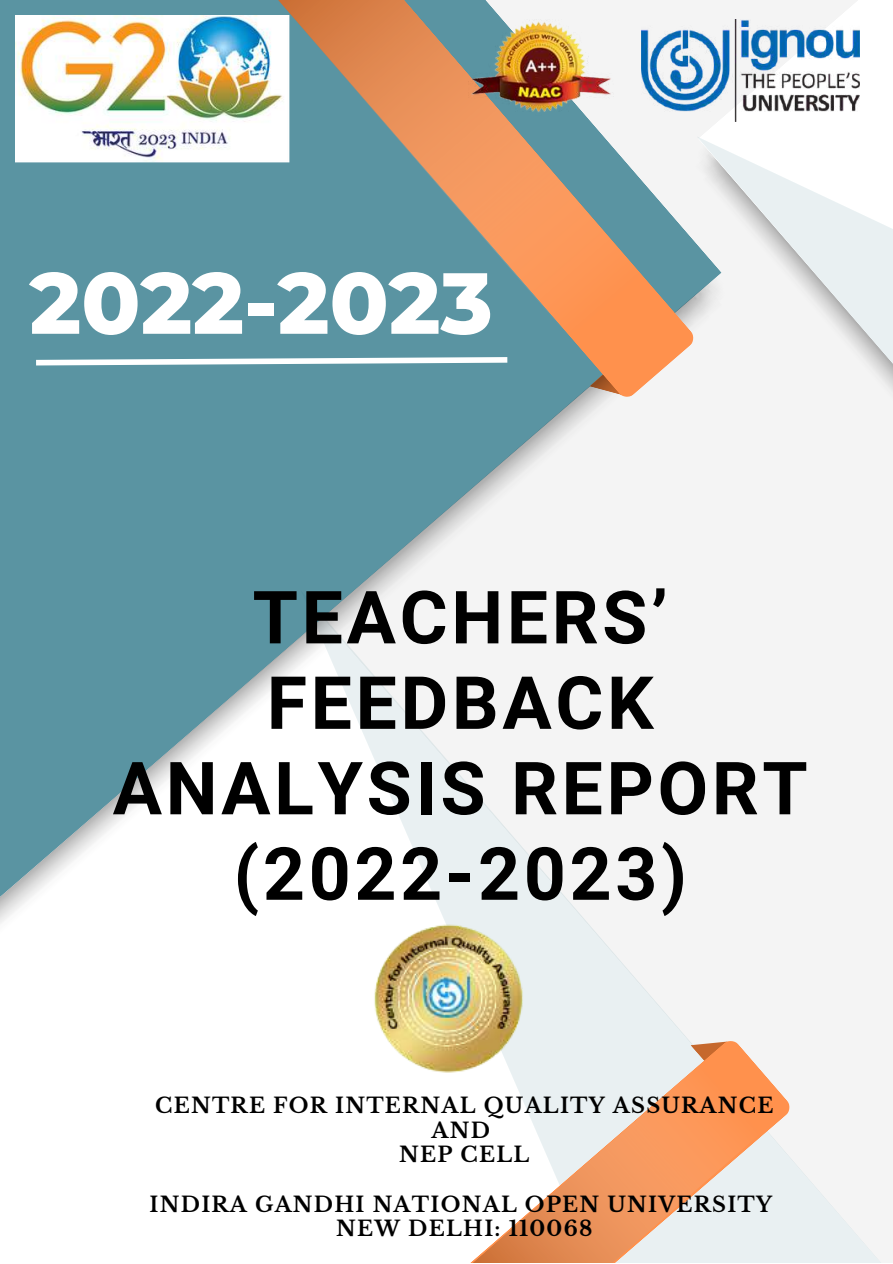
<style>
.page{position:relative;width:893px;height:1264px;background:#fff}
.page>*{position:absolute;margin:0;border:0;box-sizing:border-box;transform-origin:0 0}
.t1{font:800 86.4px "Montserrat";color:#fff}
.t2{font:700 73.35px/85.5px "Roboto";letter-spacing:.05em;color:#000;text-align:center}
.t3{font:700 21px/24.8px "Libre Baskerville";letter-spacing:.06em;color:#000;text-align:center}
</style>
<div class="page">
<svg style="left:524px;top:989px;width:173px;height:50px;fill:#e9f0f2"></svg>
<img style="left:0;top:270px;width:697px;height:719px">
<img style="left:680px;top:139px;width:16px;height:352px">
<svg style="left:33px;top:0;width:661px;height:398px;background:#729ca3"></svg>
<div style="left:524px;top:1039px;width:173px;height:24px;background:#e9f0f2"></div>
<svg style="left:697px;top:0;width:195px;height:1262px;fill:#f4f4f4"></svg>
<svg style="left:696px;top:136px;width:196px;height:415px;fill:#f4f4f4"></svg>
<svg style="left:30px;top:354px;width:483px;height:14px"></svg>
<svg style="left:265px;top:0;width:377px;height:338px;background:#9a998b"></svg>
<svg style="left:471px;top:1063px;width:290px;height:199px"></svg>
<img style="left:468px;top:19px;width:145px;height:97px">
<img style="left:641px;top:19px;width:218px;height:102px">
<img style="left:369px;top:919px;width:155px;height:154px">
<img style="left:15px;top:15px;width:274px;height:148px">
<h1 class="t1" style="left:29px;top:250px;width:465px">2022-2023</h1>
<h2 class="t2" style="left:113px;top:575px;width:696px">TEACHERS’<br>FEEDBACK<br>ANALYSIS REPORT (2022-2023)</h2>
<p class="t3" style="left:155px;top:1092px;width:619px">CENTRE FOR INTERNAL QUALITY ASSURANCE<br>AND<br>NEP CELL</p>
<p class="t3" style="left:149px;top:1191px;width:624px">INDIRA GANDHI NATIONAL OPEN UNIVERSITY<br>NEW DELHI: 110068</p>
</div>
